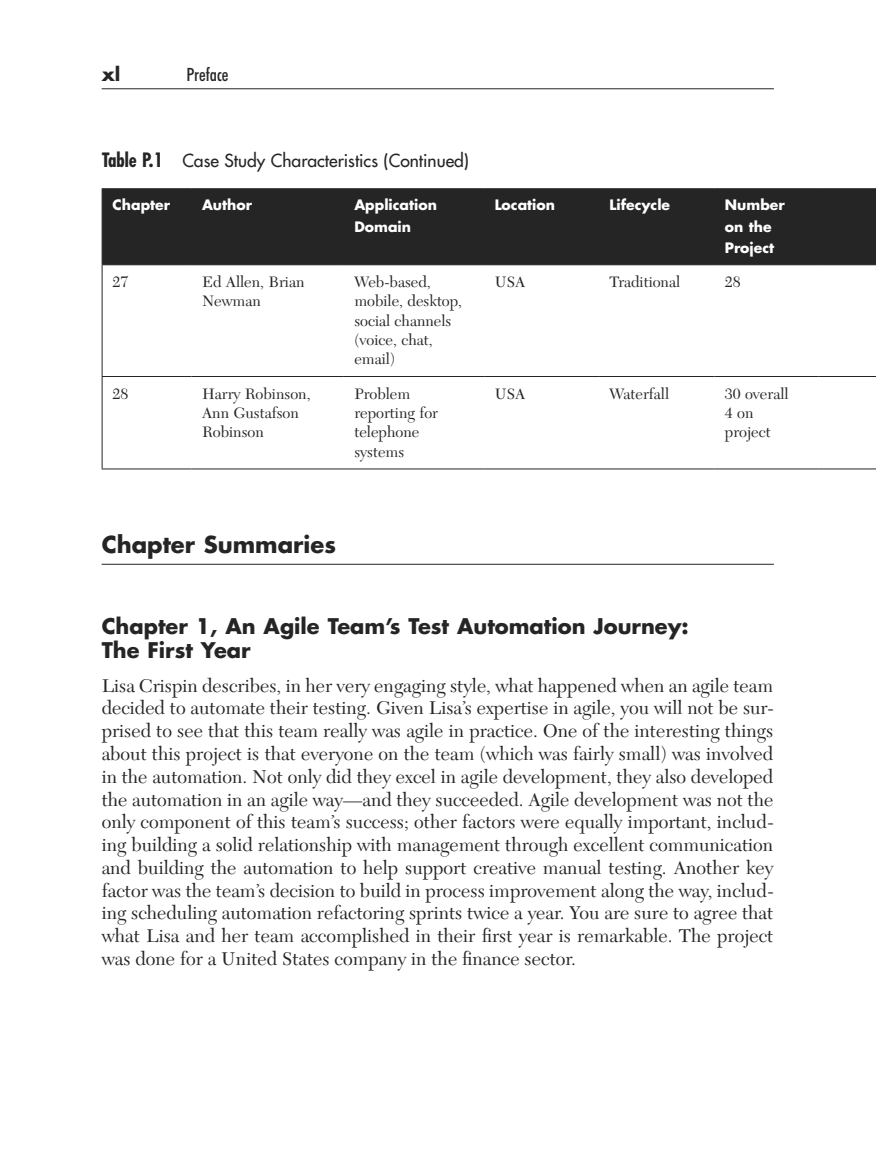
<style>
.page{position:relative;width:876px;height:1150px;background:#fff}
.page>*{position:absolute;margin:0;border:0;box-sizing:border-box;transform-origin:0 0}
.t1{font:700 22.75px "Futura";color:#252525}
.t2{font:700 21px/24.5px "Futura";color:#252525}
.t3{font:19.25px/22.8px "New Caledonia";color:#252525;text-align:justify}
.t4{font:500 condensed 18.38px "Futura BT";color:#252525}
.t5{font:700 18.38px "Futura";color:#252525}
.t6{font:17.5px "Futura";color:#252525}
.t7{font:15.75px/19.2px "New Caledonia";color:#252525}
.t8{font:700 14px/21px "Futura";color:#fff}
.s1{font-weight:700;font-stretch:condensed;font-size:19.25px}
</style>
<div class="page">
<hr style="left:102px;top:88px;width:672px;height:1px;background:#252525">
<div style="left:103px;top:189px;width:773px;height:75px;background:#252525"></div>
<hr style="left:102px;top:376px;width:89px;height:1px;background:#252525">
<hr style="left:191px;top:376px;width:153px;height:1px;background:#252525">
<hr style="left:344px;top:376px;width:140px;height:1px;background:#252525">
<hr style="left:484px;top:376px;width:115px;height:1px;background:#252525">
<hr style="left:599px;top:376px;width:115px;height:1px;background:#252525">
<hr style="left:714px;top:376px;width:104px;height:1px;background:#252525">
<hr style="left:818px;top:376px;width:58px;height:1px;background:#252525">
<hr style="left:102px;top:265px;width:1px;height:111px;background:#252525">
<hr style="left:102px;top:377px;width:1px;height:91px;background:#252525">
<hr style="left:102px;top:468px;width:89px;height:1px;background:#252525">
<hr style="left:191px;top:468px;width:153px;height:1px;background:#252525">
<hr style="left:344px;top:468px;width:140px;height:1px;background:#252525">
<hr style="left:484px;top:468px;width:115px;height:1px;background:#252525">
<hr style="left:599px;top:468px;width:115px;height:1px;background:#252525">
<hr style="left:714px;top:468px;width:104px;height:1px;background:#252525">
<hr style="left:818px;top:468px;width:58px;height:1px;background:#252525">
<hr style="left:102px;top:188px;width:89px;height:1px;background:#252525">
<hr style="left:102px;top:189px;width:1px;height:75px;background:#252525">
<hr style="left:191px;top:188px;width:153px;height:1px;background:#252525">
<hr style="left:344px;top:188px;width:140px;height:1px;background:#252525">
<hr style="left:484px;top:188px;width:115px;height:1px;background:#252525">
<hr style="left:599px;top:188px;width:115px;height:1px;background:#252525">
<hr style="left:714px;top:188px;width:104px;height:1px;background:#252525">
<hr style="left:818px;top:188px;width:58px;height:1px;background:#252525">
<hr style="left:102px;top:264px;width:89px;height:1px;background:#252525">
<hr style="left:191px;top:264px;width:153px;height:1px;background:#252525">
<hr style="left:344px;top:264px;width:140px;height:1px;background:#252525">
<hr style="left:484px;top:264px;width:115px;height:1px;background:#252525">
<hr style="left:599px;top:264px;width:115px;height:1px;background:#252525">
<hr style="left:714px;top:264px;width:104px;height:1px;background:#252525">
<hr style="left:818px;top:264px;width:58px;height:1px;background:#252525">
<hr style="left:102px;top:563px;width:672px;height:1px;background:#252525">
<p class="t5" style="left:102px;top:62px;width:20px">xl</p>
<p class="t4" style="left:187px;top:64px;width:43px">Preface</p>
<p class="t6" style="left:102px;top:149px;width:369px"><span class="s1">Table P.1</span> Case Study Characteristics (Continued)</p>
<p class="t8" style="left:113px;top:194px;width:59px">Chapter</p>
<p class="t8" style="left:202px;top:194px;width:52px">Author</p>
<p class="t8" style="left:354px;top:194px;width:84px">Application<br>Domain</p>
<p class="t8" style="left:495px;top:194px;width:62px">Location</p>
<p class="t8" style="left:609px;top:194px;width:62px">Lifecycle</p>
<p class="t8" style="left:725px;top:194px;width:61px">Number on the<br>Project</p>
<p class="t7" style="left:113px;top:272px;width:17px">27</p>
<p class="t7" style="left:202px;top:272px;width:104px">Ed Allen, Brian<br>Newman</p>
<p class="t7" style="left:354px;top:272px;width:109px">Web-based, mobile, desktop, social channels (voice, chat, email)</p>
<p class="t7" style="left:495px;top:272px;width:32px">USA</p>
<p class="t7" style="left:609px;top:272px;width:72px">Traditional</p>
<p class="t7" style="left:725px;top:272px;width:17px">28</p>
<p class="t7" style="left:113px;top:384px;width:17px">28</p>
<p class="t7" style="left:202px;top:384px;width:110px">Harry Robinson,<br>Ann Gustafson<br>Robinson</p>
<p class="t7" style="left:354px;top:384px;width:85px">Problem reporting for telephone systems</p>
<p class="t7" style="left:495px;top:384px;width:32px">USA</p>
<p class="t7" style="left:609px;top:384px;width:61px">Waterfall</p>
<p class="t7" style="left:725px;top:384px;width:65px">30 overall<br>4 on project</p>
<p class="t1" style="left:102px;top:529px;width:236px">Chapter Summaries</p>
<p class="t2" style="left:102px;top:613px;width:588px">Chapter 1, An Agile Team’s Test Automation Journey:<br>The First Year</p>
<p class="t3" style="left:102px;top:674px;width:673px">Lisa Crispin describes, in her very engaging style, what happened when an agile team decided to automate their testing. Given Lisa’s expertise in agile, you will not be sur&shy;prised to see that this team really was agile in practice. One of the interesting things about this project is that everyone on the team (which was fairly small) was involved in the automation. Not only did they excel in agile development, they also developed the automation in an agile way—and they succeeded. Agile development was not the only component of this team’s success; other factors were equally important, includ&shy;ing building a solid relationship with management through excellent communication and building the automation to help support creative manual testing. Another key factor was the team’s decision to build in process improvement along the way, includ&shy;ing scheduling automation refactoring sprints twice a year. You are sure to agree that what Lisa and her team accomplished in their first year is remarkable. The project was done for a United States company in the finance sector.</p>
</div>
